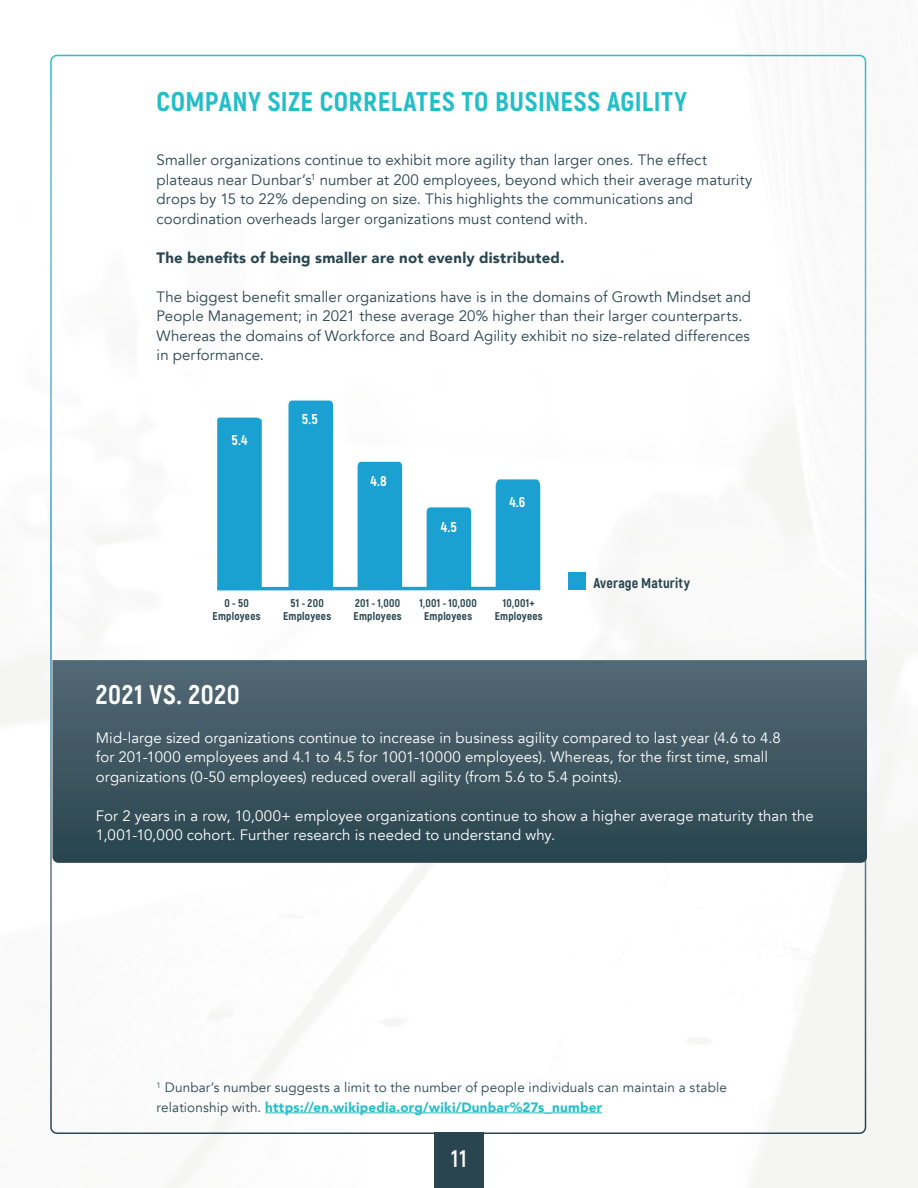
<style>
.page{position:relative;width:918px;height:1188px;background:#fff}
.page>*{position:absolute;margin:0;border:0;box-sizing:border-box;transform-origin:0 0}
.Subtitle{font:800 27px "Akrobat";letter-spacing:.025em;color:#23bec8}
.Subtitle-2{font:800 27px "Akrobat";letter-spacing:.025em;color:#fff}
.t1{font:700 24px "Akrobat";color:#fff}
.Body_Copy{font:15px/19.5px "Avenir";letter-spacing:.005em;color:#294650}
.Body_Copy-2{font:15px/19.5px "Avenir";letter-spacing:.005em;color:#fff}
.Body_Copy-3{font:900 15px "Avenir";letter-spacing:.01em;color:#294650}
.t2{font:800 14.25px "Akrobat";letter-spacing:.01em;color:#294650}
.t3{font:800 14.25px "Akrobat";color:#fff}
.Body_Copy-4{font:13.5px/19.5px "Avenir";letter-spacing:.01em;color:#294650}
.t4{font:800 11.25px/13.5px "Akrobat";letter-spacing:.02em;color:#294650;text-align:center}
.s1{font-weight:900;color:#28bec9}
</style>
<div class="page">
<img style="left:0;top:54px;width:918px;height:1134px">
<div style="left:434px;top:1132px;width:50px;height:56px;background:#294650"></div>
<svg style="left:52px;top:660px;width:815px;height:203px"></svg>
<div style="left:217px;top:418px;width:45px;height:169px;background:#1aa1d1"></div>
<div style="left:288px;top:401px;width:45px;height:186px;background:#1aa1d1"></div>
<div style="left:358px;top:462px;width:44px;height:125px;background:#1aa1d1"></div>
<div style="left:427px;top:507px;width:44px;height:80px;background:#1aa1d1"></div>
<div style="left:496px;top:479px;width:44px;height:108px;background:#1aa1d1"></div>
<hr style="left:217px;top:587px;width:323px;height:3px;background:#1aa1d1">
<div style="left:568px;top:572px;width:18px;height:18px;background:#1aa1d1"></div>
<hr style="left:265px;top:1113px;width:337px;height:1px;background:#28bec9">
<p class="Subtitle" style="left:157px;top:85px;width:532px">COMPANY SIZE CORRELATES TO BUSINESS AGILITY</p>
<p class="Body_Copy" style="left:157px;top:150px;width:597px">Smaller organizations continue to exhibit more agility than larger ones. The effect plateaus near Dunbar’s<sup>1</sup> number at 200 employees, beyond which their average maturity drops by 15 to 22% depending on size. This highlights the communications and coordination overheads larger organizations must contend with.</p>
<p class="Body_Copy-3" style="left:157px;top:245px;width:409px">The benefits of being smaller are not evenly distributed.</p>
<p class="Body_Copy" style="left:157px;top:287px;width:596px">The biggest benefit smaller organizations have is in the domains of Growth Mindset and<br>People Management; in 2021 these average 20% higher than their larger counterparts.</p>
<p class="Body_Copy" style="left:157px;top:326px;width:595px">Whereas the domains of Workforce and Board Agility exhibit no size-related differences in performance.</p>
<p class="t3" style="left:232px;top:431px;width:17px">5.4</p>
<p class="t3" style="left:302px;top:410px;width:17px">5.5</p>
<p class="t3" style="left:371px;top:472px;width:18px">4.8</p>
<p class="t3" style="left:441px;top:518px;width:17px">4.5</p>
<p class="t3" style="left:509px;top:493px;width:18px">4.6</p>
<p class="t4" style="left:213px;top:596px;width:50px">0 - 50<br>Employees</p>
<p class="t4" style="left:283px;top:596px;width:50px">51 - 200<br>Employees</p>
<p class="t4" style="left:354px;top:596px;width:50px;text-align:left">201 - 1,000<br>Employees</p>
<p class="t4" style="left:420px;top:596px;width:59px">1,001 - 10,000<br>Employees</p>
<p class="t4" style="left:495px;top:596px;width:50px">10,001+<br>Employees</p>
<p class="Subtitle-2" style="left:96px;top:677px;width:145px">2021 VS. 2020</p>
<p class="t2" style="left:593px;top:574px;width:98px">Average Maturity</p>
<p class="Body_Copy-2" style="left:96px;top:728px;width:687px">Mid-large sized organizations continue to increase in business agility compared to last year (4.6 to 4.8 for 201-1000 employees and 4.1 to 4.5 for 1001-10000 employees). Whereas, for the first time, small organizations (0-50 employees) reduced overall agility (from 5.6 to 5.4 points).</p>
<p class="Body_Copy-2" style="left:96px;top:806px;width:719px">For 2 years in a row, 10,000+ employee organizations continue to show a higher average maturity than the<br>1,001-10,000 cohort. Further research is needed to understand why.</p>
<p class="Body_Copy-4" style="left:157px;top:1078px;width:572px"><sup>1</sup> Dunbar’s number suggests a limit to the number of people individuals can maintain a stable relationship with. <span class="s1">https://en.wikipedia.org/wiki/Dunbar%27s_number</span></p>
<h2 class="t1" style="left:451px;top:1144px;width:17px">11</h2>
</div>
